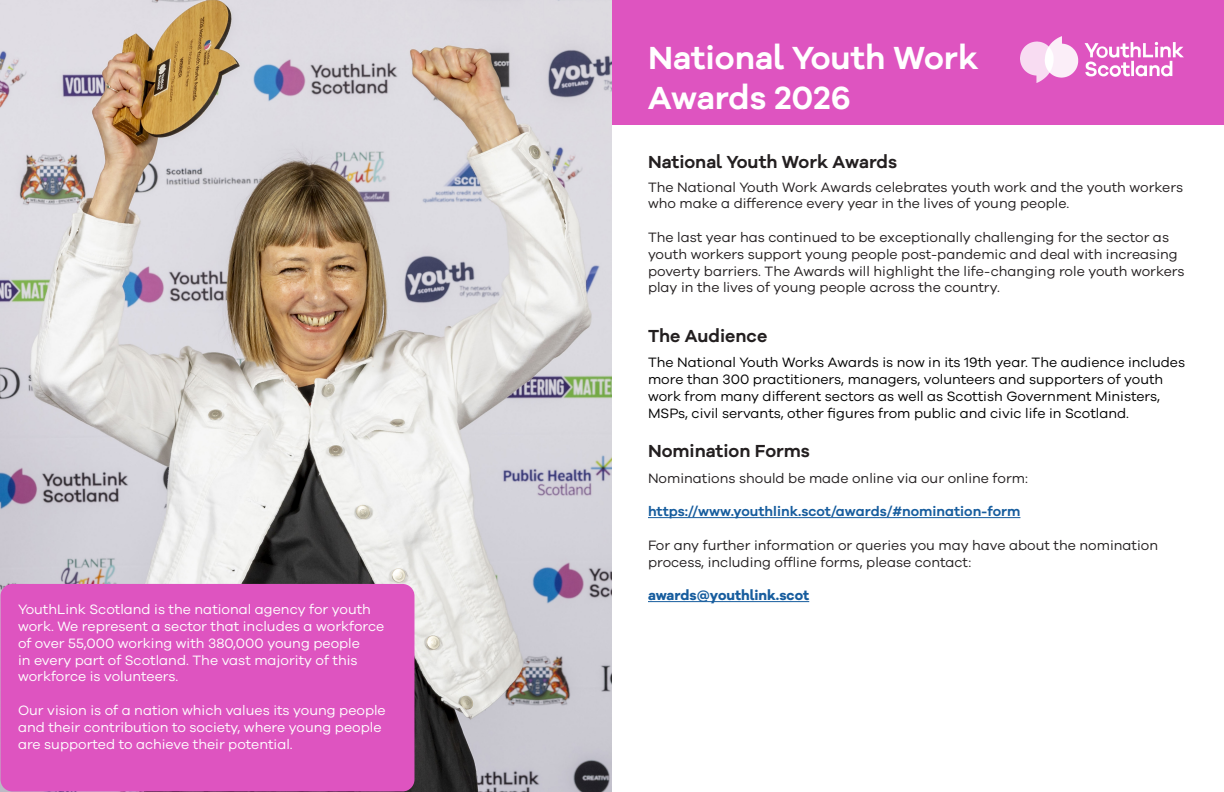
<style>
.page{position:relative;width:1224px;height:792px;background:#fff}
.page>*{position:absolute;margin:0;border:0;box-sizing:border-box;transform-origin:0 0}
.t1{font:600 33px "Galano Grotesque Alt";color:#fff}
.t2{font:600 18px "Galano Grotesque Alt";color:#231f20}
.t3{font:14px/16.8px "Galano Grotesque";color:#231f20}
.t4{font:14px/16.8px "Galano Grotesque";color:#fff}
.t5{font:14px/16.8px "Galano Grotesque";color:#000}
.t6{font:600 14px "Galano Grotesque";color:#175d9e}
.t7{font:700 14px "Galano Grotesque Alt";color:#175d9e}
</style>
<div class="page">
<img style="left:0;top:0;width:612px;height:792px">
<div style="left:0;top:584px;width:414px;height:208px;background:#de54c0;border-radius:12px"></div>
<div style="left:612px;top:0;width:612px;height:124px;background:#de54c0"></div>
<img style="left:1020px;top:37px;width:164px;height:46px">
<hr style="left:648px;top:517px;width:372px;height:1px;background:#175d9e">
<hr style="left:648px;top:601px;width:161px;height:1px;background:#175d9e">
<p class="t4" style="left:18px;top:601px;width:368px">YouthLink Scotland is the national agency for youth work. We represent a sector that includes a workforce of over 55,000 working with 380,000 young people<br>in every part of Scotland. The vast majority of this workforce is volunteers.</p>
<p class="t4" style="left:18px;top:701px;width:369px">Our vision is of a nation which values its young people and their contribution to society, where young people are supported to achieve their potential.</p>
<p class="t1" style="left:648px;top:37px;width:332px">National Youth Work</p>
<p class="t1" style="left:648px;top:76px;width:204px">Awards 2026</p>
<p class="t2" style="left:648px;top:150px;width:251px">National Youth Work Awards</p>
<p class="t3" style="left:648px;top:178px;width:537px">The National Youth Work Awards celebrates youth work and the youth workers who make a difference every year in the lives of young people.</p>
<p class="t3" style="left:648px;top:228px;width:538px">The last year has continued to be exceptionally challenging for the sector as youth workers support young people post-pandemic and deal with increasing poverty barriers. The Awards will highlight the life-changing role youth workers play in the lives of young people across the country.</p>
<p class="t2" style="left:648px;top:324px;width:121px">The Audience</p>
<p class="t5" style="left:648px;top:354px;width:539px">The National Youth Works Awards is now in its 19th year. The audience includes more than 300 practitioners, managers, volunteers and supporters of youth work from many different sectors as well as Scottish Government Ministers, MSPs, civil servants, other figures from public and civic life in Scotland.</p>
<p class="t2" style="left:648px;top:440px;width:164px">Nomination Forms</p>
<p class="t3" style="left:648px;top:469px;width:381px">Nominations should be made online via our online form:</p>
<p class="t6" style="left:648px;top:503px;width:374px">https://www.youthlink.scot/awards/#nomination-form</p>
<p class="t3" style="left:648px;top:536px;width:512px">For any further information or queries you may have about the nomination process, including offline forms, please contact:</p>
<p class="t7" style="left:648px;top:586px;width:163px">awards@youthlink.scot</p>
</div>
